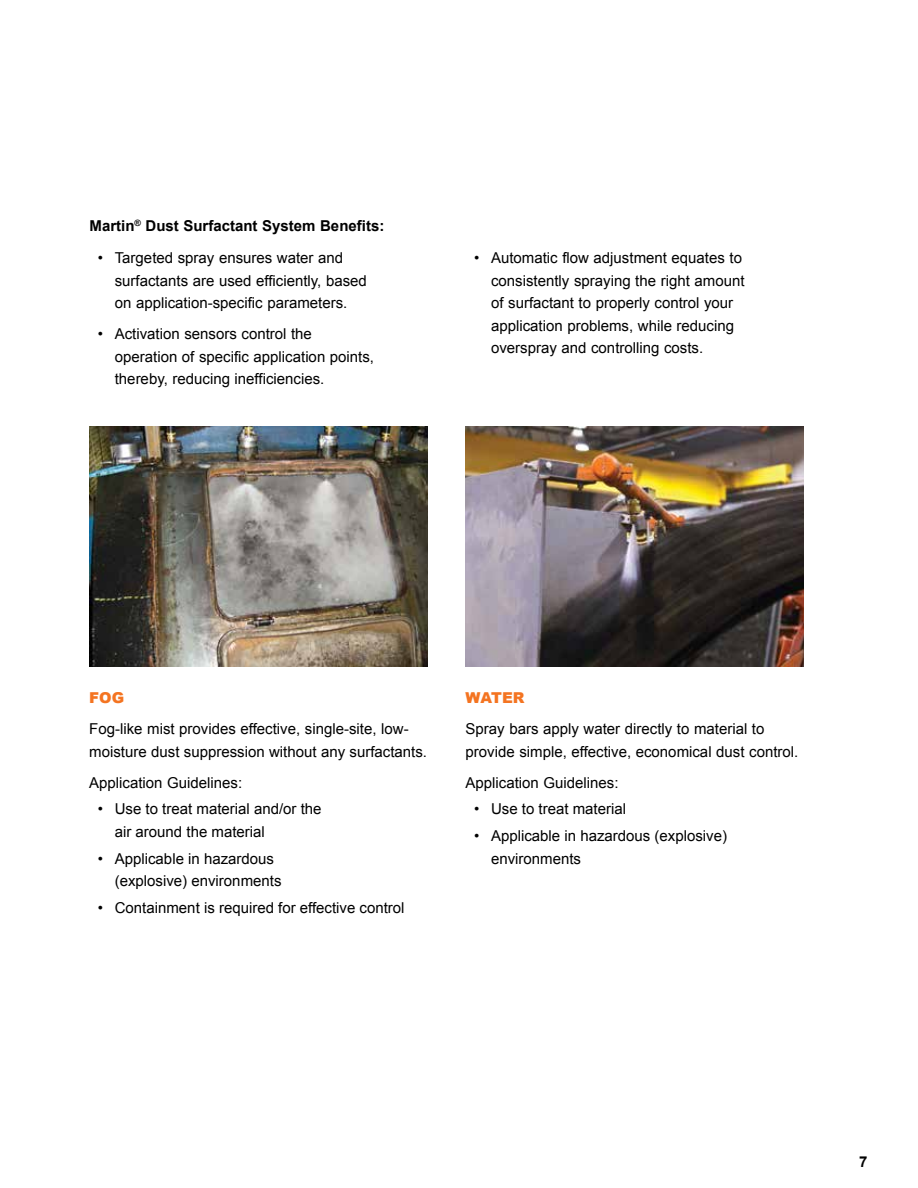
<style>
.page{position:relative;width:918px;height:1188px;background:#fff}
.page>*{position:absolute;margin:0;border:0;box-sizing:border-box;transform-origin:0 0}
.t1{font:15px/22.5px "Arial";color:#000}
.t2{font:700 15px "Arial";color:#000}
.t3{font:900 15px "Arial";color:#f47421}
</style>
<div class="page">
<img style="left:466px;top:426px;width:337px;height:241px">
<img style="left:90px;top:426px;width:337px;height:241px">
<p class="t2" style="left:90px;top:216px;width:296px">Martin<sup>®</sup> Dust Surfactant System Benefits:</p>
<p class="t1" style="left:115px;top:247px;width:254px;text-indent:-17px">• Targeted spray ensures water and surfactants are used efficiently, based on application-specific parameters.</p>
<p class="t1" style="left:115px;top:323px;width:261px;text-indent:-17px">• Activation sensors control the operation of specific application points, thereby, reducing inefficiencies.</p>
<p class="t1" style="left:491px;top:247px;width:255px;text-indent:-17px">• Automatic flow adjustment equates to consistently spraying the right amount of surfactant to properly control your application problems, while reducing overspray and controlling costs.</p>
<p class="t3" style="left:89px;top:687px;width:36px">FOG</p>
<p class="t1" style="left:89px;top:718px;width:339px">Fog-like mist provides effective, single-site, low&shy;moisture dust suppression without any surfactants.</p>
<p class="t1" style="left:89px;top:771px;width:154px">Application Guidelines:</p>
<p class="t1" style="left:115px;top:798px;width:208px;text-indent:-17px">• Use to treat material and/or the air around the material</p>
<p class="t1" style="left:115px;top:847px;width:168px;text-indent:-17px">• Applicable in hazardous (explosive) environments</p>
<p class="t1" style="left:98px;top:897px;width:308px">• Containment is required for effective control</p>
<p class="t3" style="left:466px;top:687px;width:60px">WATER</p>
<p class="t1" style="left:466px;top:718px;width:334px">Spray bars apply water directly to material to provide simple, effective, economical dust control.</p>
<p class="t1" style="left:466px;top:771px;width:154px">Application Guidelines:</p>
<p class="t1" style="left:474px;top:798px;width:154px">• Use to treat material</p>
<p class="t1" style="left:491px;top:825px;width:237px;text-indent:-17px">• Applicable in hazardous (explosive) environments</p>
<p class="t2" style="left:859px;top:1152px;width:10px">7</p>
</div>
